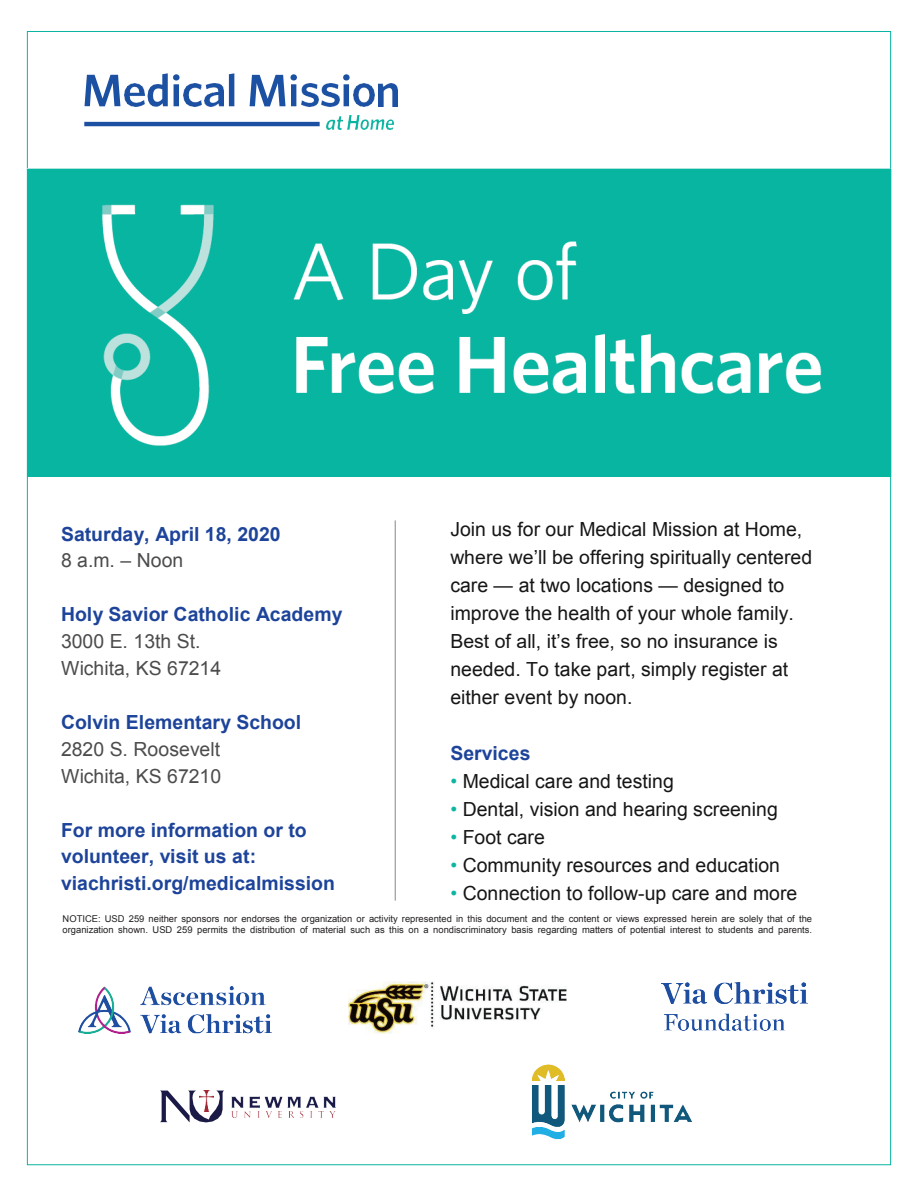
<style>
.page{position:relative;width:918px;height:1188px;background:#fff}
.page>*{position:absolute;margin:0;border:0;box-sizing:border-box;transform-origin:0 0}
.t1{font:19.5px/28px "Arial";color:#161517}
.t2{font:700 19.5px/26.8px "Arial";color:#1d449a}
.t3{font:19.5px/26.8px "Arial";color:#4b4c4d}
.t4{font:9.3px/11.2px "Arial";color:#231f20}
.s1{color:#0cb7a0}
</style>
<div class="page">
<img style="left:327px;top:116px;width:16px;height:14px">
<img style="left:347px;top:116px;width:47px;height:14px">
<svg style="left:85px;top:75px;width:35px;height:31px"></svg>
<img style="left:125px;top:84px;width:19px;height:23px">
<svg style="left:148px;top:73px;width:32px;height:34px"></svg>
<img style="left:184px;top:84px;width:17px;height:23px">
<img style="left:205px;top:84px;width:18px;height:23px">
<svg style="left:229px;top:73px;width:68px;height:33px"></svg>
<img style="left:301px;top:84px;width:18px;height:23px">
<img style="left:322px;top:84px;width:17px;height:23px">
<svg style="left:343px;top:74px;width:7px;height:32px"></svg>
<img style="left:354px;top:84px;width:21px;height:23px">
<img style="left:379px;top:84px;width:19px;height:22px">
<hr style="left:84px;top:122px;width:236px;height:4px;background:#1c50a2">
<img style="left:232px;top:1096px;width:104px;height:21px">
<svg style="left:160px;top:1091px;width:64px;height:31px"></svg>
<img style="left:199px;top:1091px;width:14px;height:21px">
<img style="left:349px;top:981px;width:217px;height:52px">
<img style="left:661px;top:982px;width:146px;height:49px">
<img style="left:78px;top:986px;width:194px;height:48px">
<hr style="left:395px;top:520px;width:1px;height:381px;background:#939598">
<img style="left:532px;top:1064px;width:160px;height:76px">
<img style="left:28px;top:169px;width:863px;height:307px">
<p class="t1" style="left:450px;top:515px;width:363px">Join us for our Medical Mission at Home, where we’ll be offering spiritually centered care — at two locations — designed to improve the health of your whole family.<br>Best of all, it’s free, so no insurance is needed. To take part, simply register at either event by noon.</p>
<p class="t2" style="left:450px;top:741px;width:82px">Services</p>
<p class="t1" style="left:450px;top:768px;width:225px"><span class="s1">•</span> Medical care and testing</p>
<p class="t1" style="left:450px;top:796px;width:329px"><span class="s1">•</span> Dental, vision and hearing screening</p>
<p class="t1" style="left:450px;top:824px;width:96px"><span class="s1">•</span> Foot care</p>
<p class="t1" style="left:450px;top:852px;width:331px"><span class="s1">•</span> Community resources and education</p>
<p class="t1" style="left:450px;top:880px;width:348px"><span class="s1">•</span> Connection to follow-up care and more</p>
<p class="t2" style="left:61px;top:521px;width:221px">Saturday, April 18, 2020</p>
<p class="t3" style="left:61px;top:547px;width:124px">8 a.m. – Noon</p>
<p class="t2" style="left:61px;top:602px;width:283px">Holy Savior Catholic Academy</p>
<p class="t3" style="left:61px;top:628px;width:162px">3000 E. 13th St.<br>Wichita, KS 67214</p>
<p class="t2" style="left:61px;top:709px;width:242px">Colvin Elementary School</p>
<p class="t3" style="left:61px;top:736px;width:162px">2820 S. Roosevelt<br>Wichita, KS 67210</p>
<p class="t2" style="left:61px;top:817px;width:275px">For more information or to volunteer, visit us at: viachristi.org/medicalmission</p>
<p class="t4" style="left:63px;top:913px;width:751px">NOTICE: USD 259 neither sponsors nor endorses the organization or activity represented in this document and the content or views expressed herein are solely that of the organization shown. USD 259 permits the distribution of material such as this on a nondiscriminatory basis regarding matters of potential interest to students and parents.</p>
</div>
